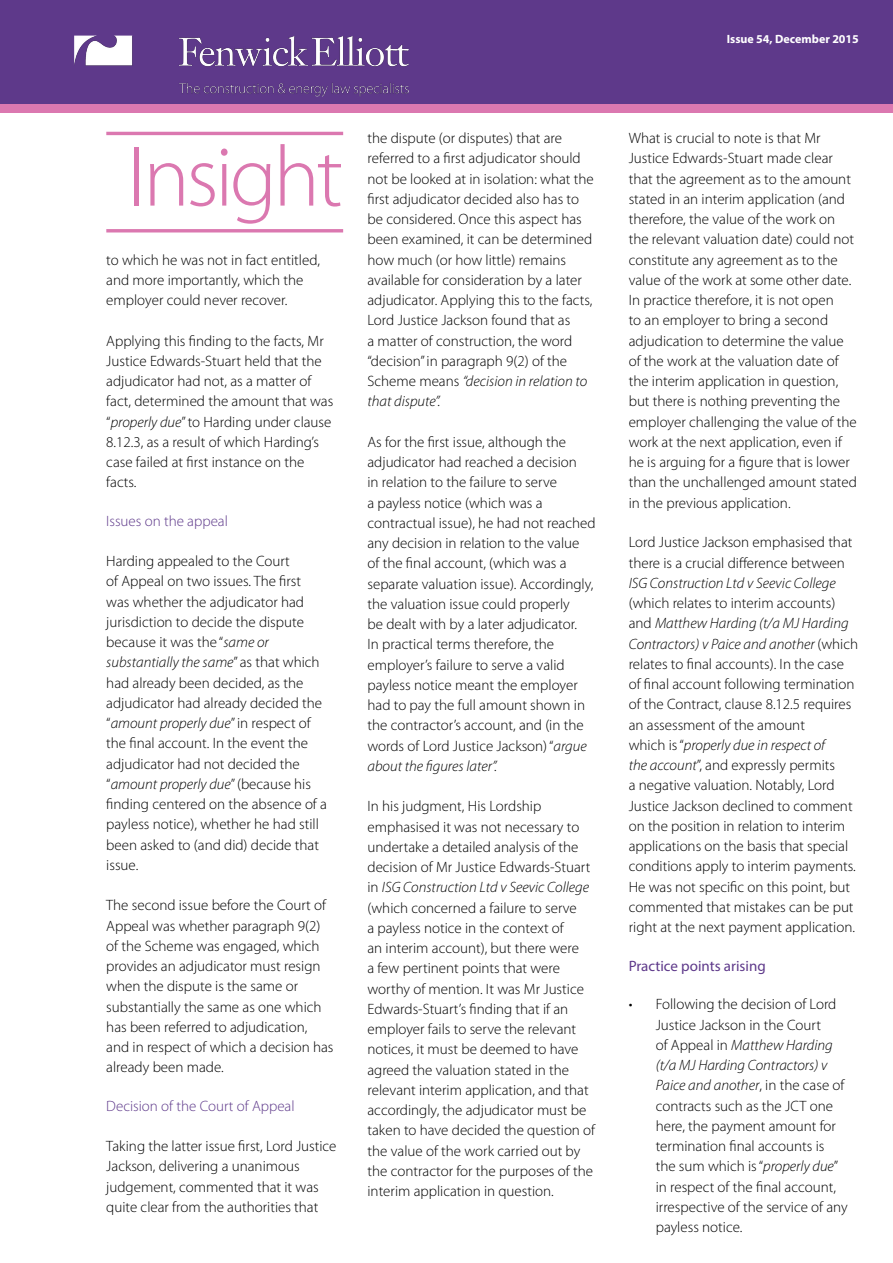
<style>
.page{position:relative;width:893px;height:1263px;background:#fff}
.page>*{position:absolute;margin:0;border:0;box-sizing:border-box;transform-origin:0 0}
.t1{font:300 86.55px "Myriad Pro";letter-spacing:-.04em;color:#db78b0}
.t2{font:300 15px/20.2px "Myriad Pro";color:#000}
.t3{font:300 15px "Myriad Pro";color:#5e398a}
.t4{font:italic 300 15px "Myriad Pro";color:#000}
.t5{font:15px "Myriad Pro";color:#5e398a}
.t6{font:700 12px "Myriad Pro";color:#fff}
.s1{font-style:italic}
</style>
<div class="page">
<div style="left:0;top:0;width:893px;height:107px;background:#5e398a"></div>
<div style="left:0;top:105px;width:893px;height:8px;background:#db78b0"></div>
<hr style="left:106px;top:132px;width:237px;height:3px;background:#db78b0">
<hr style="left:106px;top:229px;width:237px;height:3px;background:#db78b0">
<img style="left:69px;top:35px;width:345px;height:70px">
<p class="t6" style="left:727px;top:31px;width:134px">Issue 54, December 2015</p>
<h1 class="t1" style="left:127px;top:125px;width:217px">Insight</h1>
<p class="t2" style="left:106px;top:249px;width:215px">to which he was not in fact entitled, and more importantly, which the employer could never recover.</p>
<p class="t2" style="left:106px;top:330px;width:228px">Applying this finding to the facts, Mr Justice Edwards-Stuart held that the adjudicator had not, as a matter of fact, determined the amount that was “<span class="s1">properly due</span>” to Harding under clause 8.12.3, as a result of which Harding’s case failed at first instance on the facts.</p>
<p class="t3" style="left:106px;top:512px;width:123px">Issues on the appeal</p>
<p class="t2" style="left:106px;top:551px;width:222px">Harding appealed to the Court<br>of Appeal on two issues. The first was whether the adjudicator had jurisdiction to decide the dispute because it was the “<span class="s1">same or substantially the same</span>” as that which had already been decided, as the adjudicator had already decided the “<span class="s1">amount properly due</span>” in respect of the final account. In the event the adjudicator had not decided the “<span class="s1">amount properly due</span>” (because his finding centered on the absence of a payless notice), whether he had still been asked to (and did) decide that issue.</p>
<p class="t2" style="left:106px;top:895px;width:229px">The second issue before the Court of<br>Appeal was whether paragraph 9(2) of the Scheme was engaged, which provides an adjudicator must resign when the dispute is the same or substantially the same as one which has been referred to adjudication, and in respect of which a decision has already been made.</p>
<p class="t3" style="left:106px;top:1097px;width:190px">Decision of the Court of Appeal</p>
<p class="t2" style="left:106px;top:1136px;width:232px">Taking the latter issue first, Lord Justice Jackson, delivering a unanimous judgement, commented that it was quite clear from the authorities that</p>
<p class="t2" style="left:367px;top:128px;width:228px">the dispute (or disputes) that are referred to a first adjudicator should not be looked at in isolation: what the first adjudicator decided also has to be considered. Once this aspect has been examined, it can be determined how much (or how little) remains available for consideration by a later adjudicator. Applying this to the facts, Lord Justice Jackson found that as<br>a matter of construction, the word “decision” in paragraph 9(2) of the Scheme means <span class="s1">“decision in relation to that dispute”.</span></p>
<p class="t2" style="left:367px;top:432px;width:230px">As for the first issue, although the adjudicator had reached a decision<br>in relation to the failure to serve<br>a payless notice (which was a contractual issue), he had not reached any decision in relation to the value<br>of the final account, (which was a separate valuation issue). Accordingly, the valuation issue could properly<br>be dealt with by a later adjudicator.<br>In practical terms therefore, the employer’s failure to serve a valid payless notice meant the employer had to pay the full amount shown in the contractor’s account, and (in the words of Lord Justice Jackson) “<span class="s1">argue about the figures later”.</span></p>
<p class="t2" style="left:367px;top:796px;width:229px">In his judgment, His Lordship emphasised it was not necessary to undertake a detailed analysis of the decision of Mr Justice Edwards-Stuart in <span class="s1">ISG Construction Ltd v Seevic College </span>(which concerned a failure to serve<br>a payless notice in the context of<br>an interim account), but there were<br>a few pertinent points that were worthy of mention. It was Mr Justice Edwards-Stuart’s finding that if an employer fails to serve the relevant notices, it must be deemed to have agreed the valuation stated in the relevant interim application, and that accordingly, the adjudicator must be taken to have decided the question of the value of the work carried out by the contractor for the purposes of the interim application in question.</p>
<p class="t2" style="left:629px;top:128px;width:230px">What is crucial to note is that Mr Justice Edwards-Stuart made clear that the agreement as to the amount stated in an interim application (and therefore, the value of the work on the relevant valuation date) could not constitute any agreement as to the value of the work at some other date.<br>In practice therefore, it is not open<br>to an employer to bring a second adjudication to determine the value of the work at the valuation date of the interim application in question, but there is nothing preventing the employer challenging the value of the work at the next application, even if he is arguing for a figure that is lower than the unchallenged amount stated in the previous application.</p>
<p class="t2" style="left:629px;top:532px;width:225px">Lord Justice Jackson emphasised that there is a crucial difference between</p>
<p class="t4" style="left:629px;top:574px;width:209px">ISG Construction Ltd v Seevic College</p>
<p class="t2" style="left:629px;top:593px;width:231px">(which relates to interim accounts) and <span class="s1">Matthew Harding (t/a MJ Harding Contractors) v Paice and another</span> (which relates to final accounts). In the case of final account following termination of the Contract, clause 8.12.5 requires an assessment of the amount<br>which is “<span class="s1">properly due in respect of<br>the account</span>”, and expressly permits<br>a negative valuation. Notably, Lord Justice Jackson declined to comment on the position in relation to interim applications on the basis that special conditions apply to interim payments.<br>He was not specific on this point, but commented that mistakes can be put right at the next payment application.</p>
<p class="t5" style="left:629px;top:957px;width:139px">Practice points arising</p>
<p class="t2" style="left:656px;top:994px;width:194px;text-indent:-27px">• Following the decision of Lord<br>Justice Jackson in the Court<br>of Appeal in <span class="s1">Matthew Harding (t/a MJ Harding Contractors) v<br>Paice and another</span>, in the case of contracts such as the JCT one here, the payment amount for termination final accounts is the sum which is “<span class="s1">properly due</span>” in respect of the final account, irrespective of the service of any payless notice.</p>
</div>
